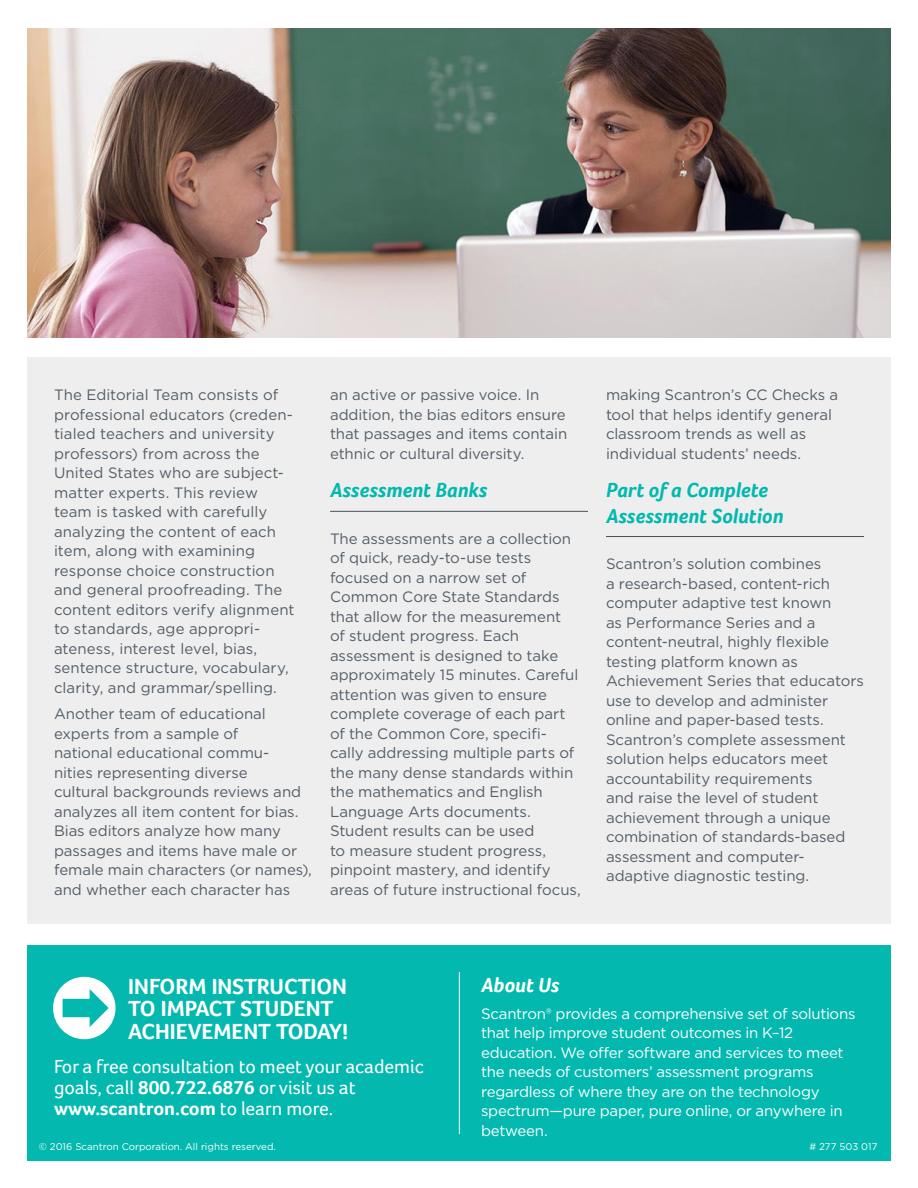
<style>
.page{position:relative;width:918px;height:1188px;background:#fff}
.page>*{position:absolute;margin:0;border:0;box-sizing:border-box;transform-origin:0 0}
.CTA_Headline{font:700 22.5px/22.5px "Foco";color:#fff}
.Body_Head_1_-_Underl{font:italic 700 21px/25.2px "Foco";color:#03b9af}
.About_Us_Headline{font:italic 700 21px "Foco";color:#fff}
.CTA_Body{font:19.5px/21px "Foco";color:#fff}
.Body{font:15px/19.5px "Gotham";letter-spacing:-.005em;color:#545e66}
.About_Us_copy{font:15px/19.5px "Gotham";letter-spacing:-.02em;color:#fff}
.Copyright___Legal{font:9.75px "Gotham";color:#fff}
.Item_Number___PN{font:9.75px "Gotham";color:#fff}
.s1{font-weight:700}
</style>
<div class="page">
<div style="left:27px;top:357px;width:864px;height:567px;background:#eeeeef"></div>
<div style="left:27px;top:945px;width:864px;height:216px;background:#03b9af"></div>
<hr style="left:459px;top:972px;width:1px;height:162px;background:#fff">
<svg style="left:53px;top:977px;width:63px;height:62px"></svg>
<hr style="left:330px;top:511px;width:258px;height:1px;background:#475058">
<hr style="left:606px;top:536px;width:258px;height:1px;background:#475058">
<img style="left:27px;top:28px;width:864px;height:310px">
<p class="Body" style="left:54px;top:385px;width:242px">The Editorial Team consists of professional educators (creden&shy;tialed teachers and university professors) from across the<br>United States who are subject&shy;matter experts. This review team is tasked with carefully analyzing the content of each item, along with examining response choice construction and general proofreading. The content editors verify alignment to standards, age appropri&shy;ateness, interest level, bias, sentence structure, vocabulary, clarity, and grammar/spelling.</p>
<p class="Body" style="left:54px;top:704px;width:260px">Another team of educational experts from a sample of<br>national educational commu-<br>nities representing diverse<br>cultural backgrounds reviews and analyzes all item content for bias.<br>Bias editors analyze how many passages and items have male or female main characters (or names), and whether each character has</p>
<p class="Body" style="left:330px;top:385px;width:239px">an active or passive voice. In addition, the bias editors ensure that passages and items contain ethnic or cultural diversity.</p>
<p class="Body_Head_1_-_Underl" style="left:330px;top:478px;width:159px">Assessment Banks</p>
<p class="Body" style="left:330px;top:529px;width:252px">The assessments are a collection of quick, ready-to-use tests focused on a narrow set of<br>Common Core State Standards that allow for the measurement<br>of student progress. Each assessment is designed to take approximately 15 minutes. Careful attention was given to ensure complete coverage of each part of the Common Core, specifi&shy;cally addressing multiple parts of the many dense standards within the mathematics and English<br>Language Arts documents.<br>Student results can be used<br>to measure student progress, pinpoint mastery, and identify areas of future instructional focus,</p>
<p class="Body" style="left:606px;top:385px;width:234px">making Scantron’s CC Checks a tool that helps identify general classroom trends as well as individual students’ needs.</p>
<p class="Body_Head_1_-_Underl" style="left:606px;top:478px;width:179px">Part of a Complete<br>Assessment Solution</p>
<p class="Body" style="left:606px;top:554px;width:259px">Scantron’s solution combines<br>a research-based, content-rich computer adaptive test known<br>as Performance Series and a content-neutral, highly flexible testing platform known as<br>Achievement Series that educators use to develop and administer online and paper-based tests.<br>Scantron’s complete assessment solution helps educators meet accountability requirements<br>and raise the level of student achievement through a unique combination of standards-based assessment and computer&shy;adaptive diagnostic testing.</p>
<p class="CTA_Headline" style="left:128px;top:974px;width:222px">INFORM INSTRUCTION<br>TO IMPACT STUDENT<br>ACHIEVEMENT TODAY!</p>
<p class="CTA_Body" style="left:54px;top:1056px;width:371px">For a free consultation to meet your academic goals, call <span class="s1">800.722.6876</span> or visit us at <span class="s1">www.scantron.com</span> to learn more.</p>
<p class="About_Us_Headline" style="left:481px;top:973px;width:80px">About Us</p>
<p class="About_Us_copy" style="left:481px;top:1003px;width:376px">Scantron® provides a comprehensive set of solutions that help improve student outcomes in K–12 education. We offer software and services to meet the needs of customers’ assessment programs regardless of where they are on the technology spectrum—pure paper, pure online, or anywhere in between.</p>
<p class="Copyright___Legal" style="left:39px;top:1141px;width:239px">© 2016 Scantron Corporation. All rights reserved.</p>
<p class="Item_Number___PN" style="left:810px;top:1141px;width:69px"># 277 503 017</p>
</div>
